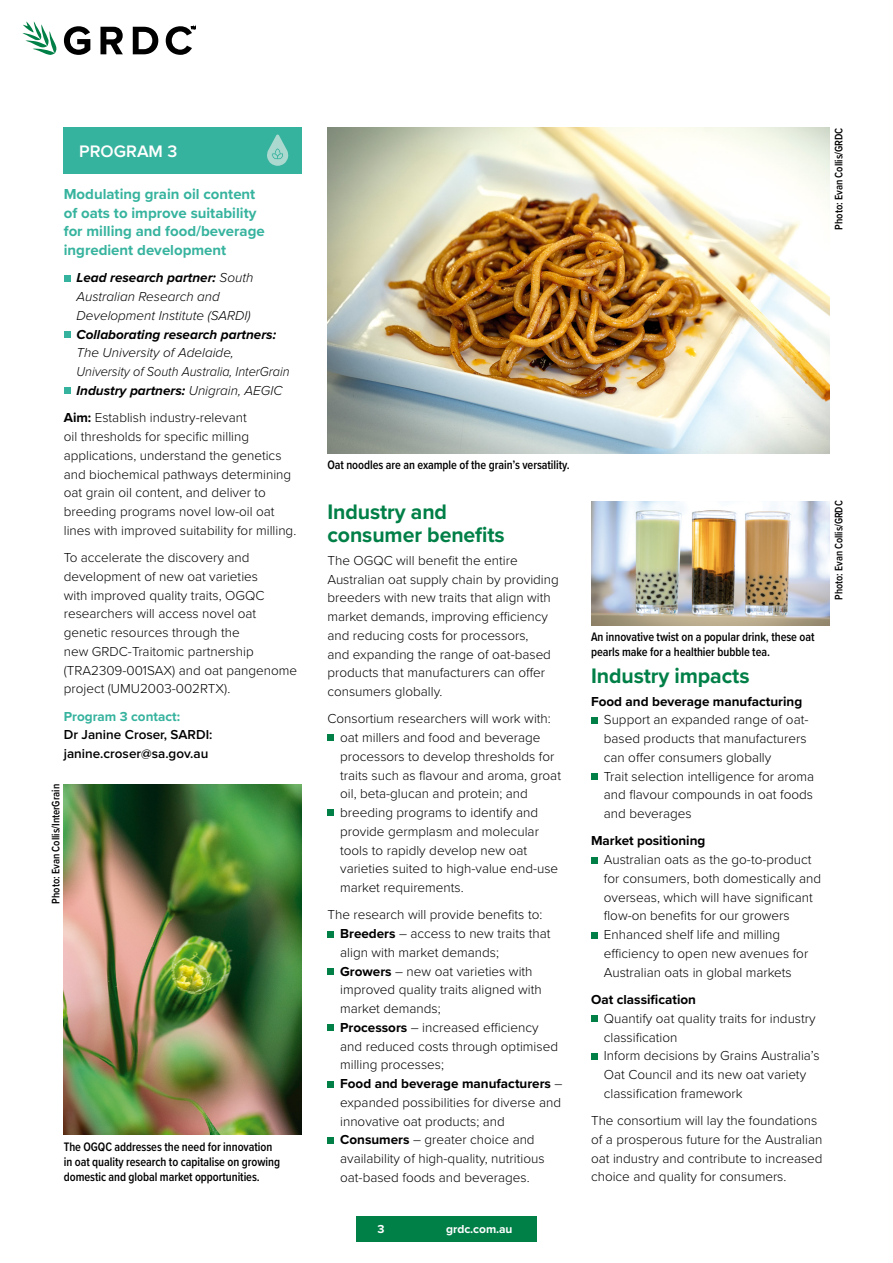
<style>
.page{position:relative;width:893px;height:1263px;background:#fff}
.page>*{position:absolute;margin:0;border:0;box-sizing:border-box;transform-origin:0 0}
.t1{font:700 21.75px/23.2px "Proxima Nova";letter-spacing:-.005em;color:#007f47}
.t2{font:600 17.25px "Proxima Nova";color:#fff}
.t3{font:700 15px/18.8px "Proxima Nova";color:#36b39e}
.t4{font:300 13.5px/18.8px "Proxima Nova";color:#000}
.t5{font:italic 300 13.5px/18.8px "Proxima Nova";color:#000}
.t6{font:700 13.5px "Proxima Nova";color:#000}
.t7{font:600 13.5px/18.8px "Proxima Nova";color:#000}
.t8{font:italic 700 13.5px "Proxima Nova";color:#000}
.t9{font:700 13.5px "Proxima Nova";color:#36b39e}
.t10{font:600 12.75px/15px "Proxima Nova Cond";letter-spacing:-.005em;color:#000;scale:.96 1}
.t11{font:700 12px "Proxima Nova";letter-spacing:-.005em;color:#fff}
.t12{font:600 11.25px "Proxima Nova Cond";letter-spacing:-.005em;color:#000}
.t13{font:600 11.25px "Proxima Nova Cond";letter-spacing:-.005em;color:#000;scale:.95 1}
.s1{font-weight:700}
</style>
<div class="page">
<svg style="left:22px;top:21px;width:35px;height:34px"></svg>
<svg style="left:64px;top:26px;width:26px;height:29px"></svg>
<svg style="left:100px;top:27px;width:23px;height:27px"></svg>
<svg style="left:133px;top:27px;width:25px;height:27px"></svg>
<svg style="left:166px;top:26px;width:29px;height:29px"></svg>
<div style="left:356px;top:1216px;width:181px;height:26px;background:#007f47"></div>
<div style="left:64px;top:275px;width:7px;height:7px;background:#36b39e"></div>
<div style="left:64px;top:331px;width:7px;height:7px;background:#36b39e"></div>
<div style="left:64px;top:387px;width:7px;height:7px;background:#36b39e"></div>
<div style="left:327px;top:734px;width:7px;height:7px;background:#007f47"></div>
<div style="left:327px;top:809px;width:7px;height:7px;background:#007f47"></div>
<div style="left:327px;top:930px;width:7px;height:7px;background:#007f47"></div>
<div style="left:327px;top:968px;width:7px;height:7px;background:#007f47"></div>
<div style="left:327px;top:1024px;width:7px;height:7px;background:#007f47"></div>
<div style="left:327px;top:1080px;width:7px;height:7px;background:#007f47"></div>
<div style="left:327px;top:1137px;width:7px;height:7px;background:#007f47"></div>
<div style="left:591px;top:717px;width:7px;height:7px;background:#007f47"></div>
<div style="left:591px;top:773px;width:7px;height:7px;background:#007f47"></div>
<div style="left:591px;top:857px;width:7px;height:6px;background:#007f47"></div>
<div style="left:591px;top:932px;width:7px;height:7px;background:#007f47"></div>
<div style="left:591px;top:1015px;width:7px;height:7px;background:#007f47"></div>
<div style="left:591px;top:1053px;width:7px;height:7px;background:#007f47"></div>
<div style="left:64px;top:128px;width:238px;height:46px;background:#36b39e"></div>
<svg style="left:267px;top:135px;width:21px;height:31px"></svg>
<img style="left:591px;top:501px;width:238px;height:124px">
<img style="left:327px;top:128px;width:502px;height:326px">
<img style="left:64px;top:784px;width:238px;height:351px">
<p class="t2" style="left:79px;top:141px;width:100px">PROGRAM 3</p>
<p class="t3" style="left:64px;top:184px;width:203px">Modulating grain oil content of oats to improve suitability for milling and food/beverage ingredient development</p>
<p class="t5" style="left:77px;top:269px;width:178px"><span class="s1">Lead research partner:</span> South<br>Australian Research and<br>Development Institute (SARDI)</p>
<p class="t8" style="left:77px;top:327px;width:201px">Collaborating research partners:</p>
<p class="t5" style="left:77px;top:344px;width:214px">The University of Adelaide,<br>University of South Australia, InterGrain<br><span class="s1">Industry partners:</span> Unigrain, AEGIC</p>
<p class="t4" style="left:64px;top:408px;width:234px"><span class="s1">Aim:</span> Establish industry-relevant<br>oil thresholds for specific milling applications, understand the genetics and biochemical pathways determining oat grain oil content, and deliver to breeding programs novel low-oil oat lines with improved suitability for milling.</p>
<p class="t4" style="left:64px;top:547px;width:235px">To accelerate the discovery and development of new oat varieties<br>with improved quality traits, OGQC researchers will access novel oat genetic resources through the<br>new GRDC-Traitomic partnership (TRA2309-001SAX) and oat pangenome project (UMU2003-002RTX).</p>
<p class="t9" style="left:64px;top:706px;width:118px">Program 3 contact:</p>
<p class="t7" style="left:64px;top:726px;width:150px">Dr Janine Croser, SARDI: janine.croser@sa.gov.au</p>
<p class="t12" style="left:48px;top:903px;width:121px;rotate:-90deg">Photo: Evan Collis/InterGrain</p>
<p class="t10" style="left:64px;top:1139px;width:227px">The OGQC addresses the need for innovation in oat quality research to capitalise on growing domestic and global market opportunities.</p>
<p class="t12" style="left:830px;top:230px;width:104px;rotate:-90deg">Photo: Evan Collis/GRDC</p>
<p class="t10" style="left:327px;top:456px;width:254px">Oat noodles are an example of the grain’s versatility.</p>
<h1 class="t1" style="left:327px;top:499px;width:179px">Industry and consumer benefits</h1>
<p class="t4" style="left:327px;top:550px;width:233px">The OGQC will benefit the entire Australian oat supply chain by providing breeders with new traits that align with market demands, improving efficiency and reducing costs for processors,<br>and expanding the range of oat-based products that manufacturers can offer consumers globally.</p>
<p class="t4" style="left:340px;top:709px;width:222px;text-indent:-13px">Consortium researchers will work with: oat millers and food and beverage processors to develop thresholds for traits such as flavour and aroma, groat oil, beta-glucan and protein; and breeding programs to identify and provide germplasm and molecular tools to rapidly develop new oat varieties suited to high-value end-use market requirements.</p>
<p class="t4" style="left:340px;top:905px;width:224px;text-indent:-13px">The research will provide benefits to:<br><span class="s1">Breeders</span> – access to new traits that align with market demands;<br><span class="s1">Growers</span> – new oat varieties with improved quality traits aligned with market demands;<br><span class="s1">Processors</span> – increased efficiency and reduced costs through optimised milling processes;<br><span class="s1">Food and beverage manufacturers</span> – expanded possibilities for diverse and innovative oat products; and<br><span class="s1">Consumers</span> – greater choice and availability of high-quality, nutritious oat-based foods and beverages.</p>
<p class="t11" style="left:377px;top:1220px;width:9px">3</p>
<p class="t11" style="left:446px;top:1220px;width:68px">grdc.com.au</p>
<p class="t13" style="left:830px;top:599px;width:106px;rotate:-90deg">Photo: Evan Collis/GRDC</p>
<p class="t10" style="left:591px;top:629px;width:234px">An innovative twist on a popular drink, these oat pearls make for a healthier bubble tea.</p>
<h1 class="t1" style="left:591px;top:664px;width:160px">Industry impacts</h1>
<p class="t6" style="left:591px;top:691px;width:213px">Food and beverage manufacturing</p>
<p class="t4" style="left:604px;top:710px;width:212px">Support an expanded range of oat&shy;based products that manufacturers can offer consumers globally<br>Trait selection intelligence for aroma and flavour compounds in oat foods and beverages</p>
<p class="t6" style="left:591px;top:831px;width:116px">Market positioning</p>
<p class="t4" style="left:604px;top:850px;width:219px">Australian oats as the go-to-product for consumers, both domestically and overseas, which will have significant flow-on benefits for our growers Enhanced shelf life and milling efficiency to open new avenues for Australian oats in global markets</p>
<p class="t6" style="left:591px;top:989px;width:106px">Oat classification</p>
<p class="t4" style="left:604px;top:1008px;width:217px">Quantify oat quality traits for industry classification<br>Inform decisions by Grains Australia’s<br>Oat Council and its new oat variety classification framework</p>
<p class="t4" style="left:591px;top:1110px;width:233px">The consortium will lay the foundations of a prosperous future for the Australian oat industry and contribute to increased choice and quality for consumers.</p>
</div>
